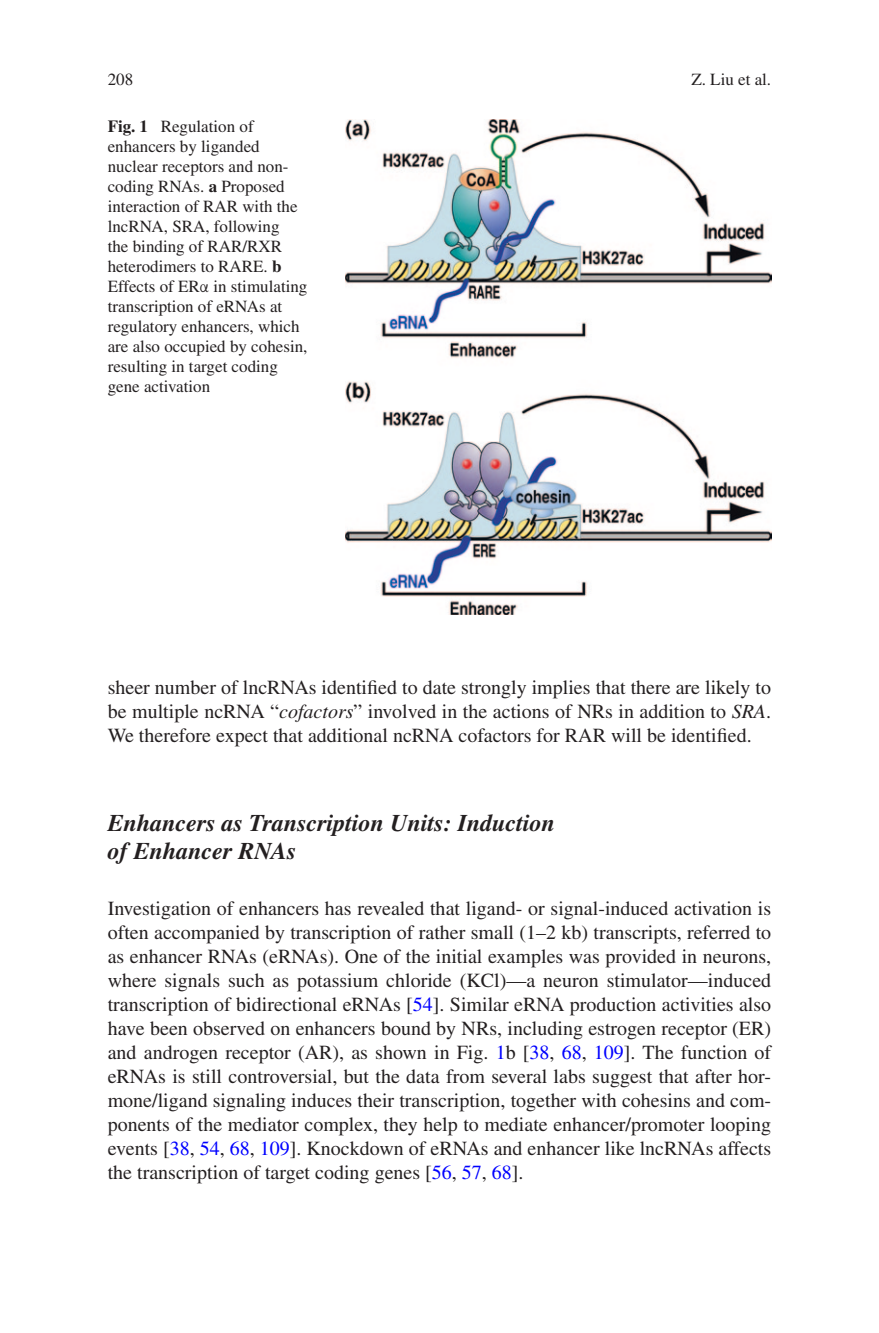
<style>
.page{position:relative;width:879px;height:1333px;background:#fff}
.page>*{position:absolute;margin:0;border:0;box-sizing:border-box;transform-origin:0 0}
.t1{font:italic 700 24px/28px "Times";color:#231f20}
.t2{font:20px/24px "Times";color:#231f20;text-align:justify}
.t3{font:17px/20px "Times";color:#231f20}
.s1{font-weight:700}
.s2{font-family:"MTGU"}
.s3{font-style:italic}
.s4{color:#00f}
</style>
<div class="page">
<img style="left:346px;top:119px;width:425px;height:495px">
<p class="t3" style="left:108px;top:69px;width:27px">208</p>
<p class="t3" style="left:691px;top:69px;width:81px">Z. Liu et al.</p>
<p class="t3" style="left:108px;top:117px;width:201px"><span class="s1">Fig. 1</span> Regulation of enhancers by liganded nuclear receptors and non&shy;coding RNAs. <span class="s1">a</span> Proposed interaction of RAR with the lncRNA, SRA, following<br>the binding of RAR/RXR heterodimers to RARE. <span class="s1">b<br></span>Effects of ER<span class="s2">α</span> in stimulating transcription of eRNAs at regulatory enhancers, which are also occupied by cohesin, resulting in target coding gene activation</p>
<p class="t2" style="left:108px;top:675px;width:665px">sheer number of lncRNAs identified to date strongly implies that there are likely to be multiple ncRNA “<span class="s3">cofactors</span>” involved in the actions of NRs in addition to <span class="s3">SRA</span>.<br>We therefore expect that additional ncRNA cofactors for RAR will be identified.</p>
<p class="t1" style="left:108px;top:808px;width:449px">Enhancers as Transcription Units: Induction of Enhancer RNAs</p>
<p class="t2" style="left:108px;top:895px;width:665px">Investigation of enhancers has revealed that ligand- or signal-induced activation is often accompanied by transcription of rather small (1–2 kb) transcripts, referred to as enhancer RNAs (eRNAs). One of the initial examples was provided in neurons, where signals such as potassium chloride (KCl)—a neuron stimulator—induced transcription of bidirectional eRNAs [<span class="s4">54</span>]. Similar eRNA production activities also have been observed on enhancers bound by NRs, including estrogen receptor (ER) and androgen receptor (AR), as shown in Fig. <span class="s4">1</span>b [<span class="s4">38</span>, <span class="s4">68</span>, <span class="s4">109</span>]. The function of eRNAs is still controversial, but the data from several labs suggest that after hor&shy;mone/ligand signaling induces their transcription, together with cohesins and com&shy;ponents of the mediator complex, they help to mediate enhancer/promoter looping events [<span class="s4">38</span>, <span class="s4">54</span>, <span class="s4">68</span>, <span class="s4">109</span>]. Knockdown of eRNAs and enhancer like lncRNAs affects the transcription of target coding genes [<span class="s4">56</span>, <span class="s4">57</span>, <span class="s4">68</span>].</p>
</div>
